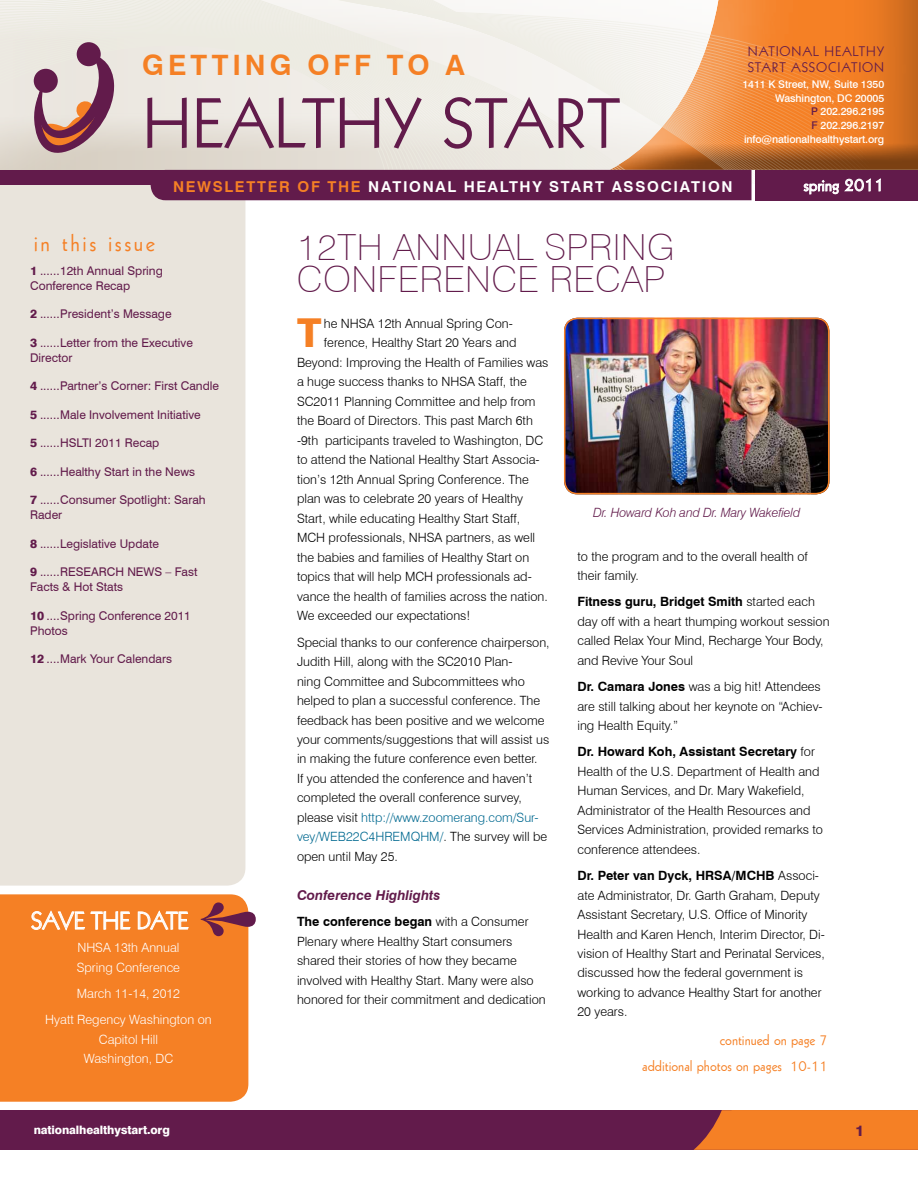
<style>
.page{position:relative;width:918px;height:1188px;background:#fff}
.page>*{position:absolute;margin:0;border:0;box-sizing:border-box;transform-origin:0 0}
.t1{font:69px "Geometric 231 BT Roman C";color:#621b4b}
.t2{font:800 39.9px "Swiss 721 BT";color:#f58025}
.t3{font:100 36px/31.5px "Swiss 721 BT";letter-spacing:.01em;color:#621b4b;scale:1.05 1}
.t4{font:700 28.05px "Swiss 721 BT";letter-spacing:.14em;color:#f58025}
.t5{font:24px "Geometric 231 BT Roman C";letter-spacing:-.01em;color:#fff}
.t6{font:23.55px "Geometric 231 BT Roman C";color:#f58025}
.t7{font:18px "Geometric 231 BT Roman C";color:#fff}
.t8{font:700 15px "Swiss 721 BT";letter-spacing:.11em;color:#fff}
.t9{font:15px/26px "Geometric 231 BT Roman C";color:#f58025;text-align:right}
.t10{font:800 15px "Swiss 721 BT";color:#621b4b}
.t11{font:13.5px/16.2px "Geometric 231 BT Roman C";letter-spacing:.06em;color:#621b4b}
.t12{font:italic 700 13.5px "Swiss 721 BT";color:#621b4b}
.t13{font:300 12.75px/19.5px "Swiss 721 BT";color:#000}
.t14{font:300 12.75px/19.5px "Swiss 721 BT";color:#fff;text-align:center}
.t15{font:italic 300 12.75px "Swiss 721 BT";letter-spacing:-.01em;color:#621b4b}
.t16{font:700 12.75px "Swiss 721 BT";color:#000}
.t17{font:12px/15px "Swiss 721 BT";color:#621b4b}
.t18{font:800 11.7px "Swiss 721 BT";letter-spacing:-.01em;color:#fff}
.t19{font:500 10.65px/13.6px "Swiss 721 BT";letter-spacing:-.01em;color:#fff;text-align:right}
.s1{color:#621b4b}
.s2{color:#f58025}
.s3{font-weight:800}
.s4{color:#006990}
.s5{font-weight:700}
</style>
<div class="page">
<div style="left:608px;top:0;width:310px;height:171px;background:#000;opacity:.5"></div>
<div style="left:811px;top:0;width:59px;height:100px;background:#f48025"></div>
<svg style="left:0;top:0;width:811px;height:171px;background:#ecdac8"></svg>
<div style="left:0;top:1110px;width:918px;height:40px;background:#621b4b"></div>
<svg style="left:694px;top:1110px;width:224px;height:40px;background:#e97827"></svg>
<svg style="left:33px;top:52px;width:83px;height:108px;background:#c1a2a4"></svg>
<div style="left:77px;top:42px;width:24px;height:24px;background:#621b4b;border-radius:50%"></div>
<div style="left:34px;top:69px;width:24px;height:24px;background:#621b4b;border-radius:50%"></div>
<div style="left:0;top:184px;width:245px;height:702px;background:#e9e4dc"></div>
<div style="left:0;top:170px;width:439px;height:14px;background:#621b4b"></div>
<div style="left:151px;top:170px;width:601px;height:30px;background:#621b4b"></div>
<div style="left:755px;top:170px;width:163px;height:30px;background:#621b4b"></div>
<svg style="left:803px;top:178px;width:78px;height:17px"></svg>
<div style="left:0;top:894px;width:248px;height:208px;background:#f58025"></div>
<svg style="left:31px;top:910px;width:100px;height:22px;background:#f79f5a"></svg>
<svg style="left:138px;top:910px;width:51px;height:20px"></svg>
<svg style="left:201px;top:902px;width:55px;height:34px;background:#c06747"></svg>
<img style="left:564px;top:318px;width:265px;height:176px">
<div style="left:564px;top:318px;width:265px;height:176px;border:2px solid #f58025;border-radius:13px"></div>
<h3 class="t4" style="left:142px;top:48px;width:324px">getting off to a</h3>
<h1 class="t1" style="left:142px;top:79px;width:479px">Healthy Start</h1>
<p class="t11" style="left:748px;top:43px;width:138px">national healthy start association</p>
<p class="t19" style="left:742px;top:77px;width:143px">1411 K Street, NW, Suite 1350<br>Washington, DC 20005<br><span class="s1">P</span> 202.296.2195<br><span class="s1">F</span> 202.296.2197 info@nationalhealthystart.org</p>
<p class="t8" style="left:173px;top:177px;width:561px"><span class="s2">newsletter of the</span> national healthy start association</p>
<h3 class="t7" style="left:804px;top:173px;width:82px">spring 2011</h3>
<h3 class="t6" style="left:34px;top:227px;width:123px">in this issue</h3>
<h3 class="t3" style="left:297px;top:232px;width:360px">12TH ANNUAL SPRING<br>CONFERENCE RECAP</h3>
<p class="t17" style="left:30px;top:263px;width:134px"><span class="s3">1</span>.......12th Annual Spring<br>Conference Recap</p>
<p class="t17" style="left:30px;top:306px;width:143px"><span class="s3">2</span>.......President’s Message</p>
<p class="t17" style="left:30px;top:335px;width:164px"><span class="s3">3</span>.......Letter from the Executive<br>Director</p>
<p class="t17" style="left:30px;top:378px;width:191px"><span class="s3">4</span>.......Partner’s Corner: First Candle</p>
<p class="t17" style="left:30px;top:407px;width:172px"><span class="s3">5</span>.......Male Involvement Initiative</p>
<p class="t17" style="left:30px;top:435px;width:131px"><span class="s3">5</span>.......HSLTI 2011 Recap</p>
<p class="t17" style="left:30px;top:464px;width:167px"><span class="s3">6</span>.......Healthy Start in the News</p>
<p class="t17" style="left:30px;top:492px;width:177px"><span class="s3">7</span>.......Consumer Spotlight: Sarah<br>Rader</p>
<p class="t17" style="left:30px;top:536px;width:130px"><span class="s3">8</span>.......Legislative Update</p>
<p class="t17" style="left:30px;top:564px;width:169px"><span class="s3">9</span>.......RESEARCH NEWS – Fast<br>Facts &amp; Hot Stats</p>
<p class="t17" style="left:30px;top:608px;width:162px"><span class="s3">10</span>.....Spring Conference 2011<br>Photos</p>
<p class="t17" style="left:30px;top:651px;width:143px"><span class="s3">12</span>.....Mark Your Calendars</p>
<h2 class="t2" style="left:297px;top:309px;width:26px">T</h2>
<p class="t13" style="left:324px;top:313px;width:190px">he NHSA 12th Annual Spring Con-</p>
<p class="t13" style="left:324px;top:333px;width:194px">ference, Healthy Start 20 Years and</p>
<p class="t13" style="left:297px;top:352px;width:253px">Beyond: Improving the Health of Families was</p>
<p class="t13" style="left:297px;top:372px;width:231px">a huge success thanks to NHSA Staff, the</p>
<p class="t13" style="left:297px;top:391px;width:240px">SC2011 Planning Committee and help from</p>
<p class="t13" style="left:297px;top:411px;width:237px">the Board of Directors. This past March 6th</p>
<p class="t13" style="left:297px;top:430px;width:248px">-9th participants traveled to Washington, DC</p>
<p class="t13" style="left:297px;top:450px;width:244px">to attend the National Healthy Start Associa-</p>
<p class="t13" style="left:297px;top:469px;width:233px">tion’s 12th Annual Spring Conference. The</p>
<p class="t13" style="left:297px;top:489px;width:228px">plan was to celebrate 20 years of Healthy</p>
<p class="t13" style="left:297px;top:508px;width:225px">Start, while educating Healthy Start Staff,</p>
<p class="t13" style="left:297px;top:528px;width:240px">MCH professionals, NHSA partners, as well</p>
<p class="t13" style="left:297px;top:547px;width:234px">the babies and families of Healthy Start on</p>
<p class="t13" style="left:297px;top:567px;width:236px">topics that will help MCH professionals ad-</p>
<p class="t13" style="left:297px;top:586px;width:252px">vance the health of families across the nation.</p>
<p class="t13" style="left:297px;top:606px;width:175px">We exceeded our expectations!</p>
<p class="t13" style="left:297px;top:632px;width:254px">Special thanks to our conference chairperson, Judith Hill, along with the SC2010 Plan-<br>ning Committee and Subcommittees who helped to plan a successful conference. The feedback has been positive and we welcome your comments/suggestions that will assist us in making the future conference even better.<br>If you attended the conference and haven’t completed the overall conference survey, please visit <span class="s4">http://www.zoomerang.com/Sur&shy;vey/WEB22C4HREMQHM/</span>. The survey will be open until May 25.</p>
<p class="t12" style="left:297px;top:887px;width:145px">Conference Highlights</p>
<p class="t13" style="left:297px;top:912px;width:250px"><span class="s5">The conference began</span> with a Consumer Plenary where Healthy Start consumers shared their stories of how they became involved with Healthy Start. Many were also honored for their commitment and dedication</p>
<p class="t15" style="left:593px;top:505px;width:209px">Dr. Howard Koh and Dr. Mary Wakefield</p>
<p class="t13" style="left:577px;top:546px;width:232px">to the program and to the overall health of their family.</p>
<p class="t13" style="left:577px;top:592px;width:254px"><span class="s5">Fitness guru, Bridget Smith</span> started each day off with a heart thumping workout session called Relax Your Mind, Recharge Your Body, and Revive Your Soul</p>
<p class="t13" style="left:577px;top:677px;width:247px"><span class="s5">Dr. Camara Jones</span> was a big hit! Attendees are still talking about her keynote on “Achiev&shy;ing Health Equity.”</p>
<p class="t13" style="left:577px;top:742px;width:247px"><span class="s5">Dr. Howard Koh, Assistant Secretary</span> for Health of the U.S. Department of Health and Human Services, and Dr. Mary Wakefield, Administrator of the Health Resources and Services Administration, provided remarks to conference attendees.</p>
<p class="t16" style="left:577px;top:868px;width:128px">Dr. Peter van Dyck, HRSA</p>
<p class="t13" style="left:578px;top:866px;width:249px;text-indent:154px"><span class="s5">/MCH B</span> Associ&shy;ate Administrator, Dr. Garth Graham, Deputy Assistant Secretary, U.S. Office of Minority Health and Karen Hench, Interim Director, Di&shy;vision of Healthy Start and Perinatal Services, discussed how the federal government is working to advance Healthy Start for another 20 years.</p>
<h3 class="t5" style="left:31px;top:905px;width:159px">Save the date</h3>
<p class="t14" style="left:77px;top:938px;width:105px;text-align:left">NHSA 13th Annual<br>Spring Conference</p>
<p class="t14" style="left:45px;top:980px;width:168px;line-height:26.2px">March 11-14, 2012<br>Hyatt Regency Washington on</p>
<p class="t14" style="left:84px;top:1029px;width:91px">Capitol Hill<br>Washington, DC</p>
<p class="t9" style="left:642px;top:1026px;width:187px">continued on page 7<br>additional photos on pages 10-11</p>
<p class="t18" style="left:34px;top:1123px;width:138px">nationalhealthystart.org</p>
<p class="t10" style="left:855px;top:1121px;width:10px">1</p>
</div>
